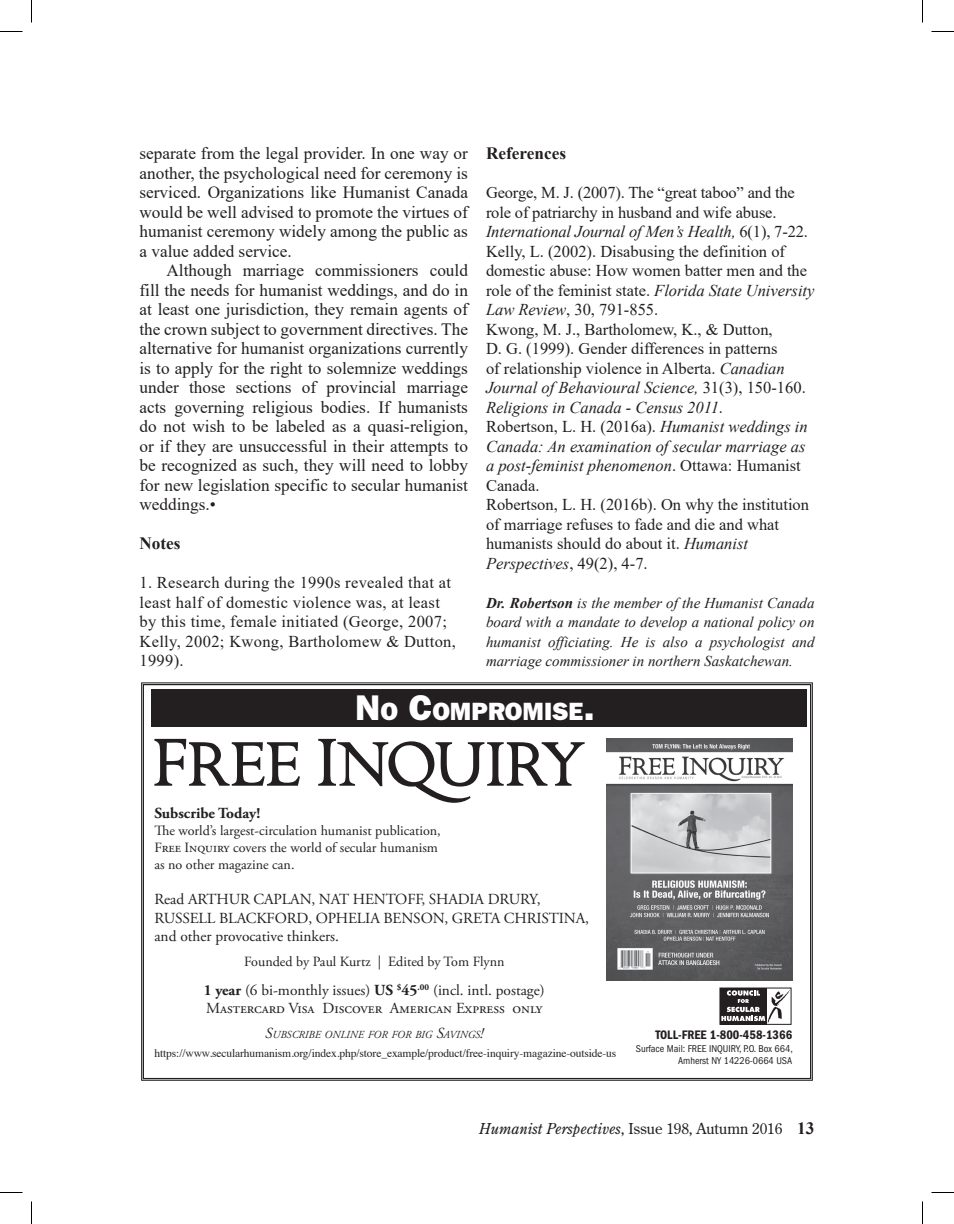
<style>
.page{position:relative;width:954px;height:1224px;background:#fff}
.page>*{position:absolute;margin:0;border:0;box-sizing:border-box;transform-origin:0 0}
.t1{font:25.05px "ITC Franklin Gothic Std Hvy";color:#fff}
.BaseText__no_space{font:17.25px/19.5px "Times New Roman";color:#231f20;text-align:justify}
.References__Title{font:700 17.25px "Times New Roman";color:#231f20}
.References{font:16.5px/19.5px "Times New Roman";color:#231f20}
.References-2{font:16.5px/19.5px "Times New Roman";letter-spacing:.02em;color:#231f20}
.References-3{font:italic 16.5px/19.5px "Times New Roman";color:#231f20}
.t2{font:15.3px/18.5px "Adobe Garamond Pro";letter-spacing:-.01em;color:#231f20}
.t3{font:700 15.3px "Adobe Garamond Pro";color:#231f20}
.HP_bionote{font:italic 15px/19.5px "Times New Roman";color:#231f20;text-align:justify}
.t4{font:italic 15px "Century Old Style";color:#231f20}
.t5{font:14.1px/17px "Adobe Garamond Pro";color:#231f20}
.t6{font:14.1px "Adobe Garamond Pro";letter-spacing:-.02em;color:#231f20}
.t7{font:12.75px "ITC Franklin Gothic Std Dm Cd";color:#231f20}
.t8{font:11.55px "Times";letter-spacing:-.01em;color:#231f20}
.t9{font:italic 10.8px "Adobe Garamond Pro";color:#231f20}
.t10{font:condensed 10.2px/12.3px "ITC Franklin Gothic Std";color:#231f20;text-align:right}
.s1{font-style:italic}
.s2{font-style:normal}
.s3{font-weight:700}
.s4{font-size:35.85px}
.s5{font-size:15.3px}
.s6{font-family:"Times New Roman";font-weight:700;font-style:normal;font-size:17.25px}
</style>
<div class="page">
<svg style="left:141px;top:682px;width:672px;height:399px"></svg>
<svg style="left:154px;top:739px;width:146px;height:47px"></svg>
<svg style="left:318px;top:739px;width:267px;height:64px"></svg>
<img style="left:606px;top:739px;width:186px;height:242px">
<div style="left:152px;top:689px;width:655px;height:38px;background:#231f20"></div>
<div style="left:720px;top:988px;width:71px;height:37px;border:1px solid #231f20"></div>
<div style="left:720px;top:988px;width:46px;height:36px;background:#231f20"></div>
<svg style="left:721px;top:990px;width:69px;height:33px"></svg>
<svg style="left:0;top:31px;width:22px;height:1px"></svg>
<svg style="left:932px;top:31px;width:22px;height:1px"></svg>
<svg style="left:0;top:1192px;width:22px;height:1px"></svg>
<svg style="left:932px;top:1192px;width:22px;height:1px"></svg>
<svg style="left:31px;top:0;width:1px;height:22px"></svg>
<svg style="left:31px;top:1202px;width:1px;height:22px"></svg>
<svg style="left:922px;top:0;width:1px;height:22px"></svg>
<svg style="left:922px;top:1202px;width:1px;height:22px"></svg>
<p class="BaseText__no_space" style="left:140px;top:143px;width:330px">separate from the legal provider. In one way or another, the psychological need for ceremony is serviced. Organizations like Humanist Canada would be well advised to promote the virtues of humanist ceremony widely among the public as a value added service.</p>
<p class="BaseText__no_space" style="left:140px;top:260px;width:330px;text-indent:27px">Although marriage commissioners could fill the needs for humanist weddings, and do in at least one jurisdiction, they remain agents of the crown subject to government directives. The alternative for humanist organizations currently is to apply for the right to solemnize weddings under those sections of provincial marriage acts governing religious bodies. If humanists do not wish to be labeled as a quasi-religion, or if they are unsuccessful in their attempts to be recognized as such, they will need to lobby for new legislation specific to secular humanist weddings.•</p>
<p class="References__Title" style="left:140px;top:531px;width:43px">Notes</p>
<p class="References-2" style="left:140px;top:572px;width:318px">1. Research during the 1990s revealed that at least half of domestic violence was, at least by this time, female initiated (George, 2007; Kelly, 2002; Kwong, Bartholomew &amp; Dutton, 1999).</p>
<p class="References__Title" style="left:486px;top:141px;width:82px">References</p>
<p class="References" style="left:486px;top:182px;width:324px">George, M. J. (2007). The “great taboo” and the role of patriarchy in husband and wife abuse.<br><span class="s1">International Journal of Men’s Health,</span> 6(1), 7-22.</p>
<p class="References" style="left:486px;top:241px;width:330px">Kelly, L. (2002). Disabusing the definition of domestic abuse: How women batter men and the role of the feminist state. <span class="s1">Florida State University Law Review</span>, 30, 791-855.</p>
<p class="References" style="left:486px;top:319px;width:321px">Kwong, M. J., Bartholomew, K., &amp; Dutton,<br>D. G. (1999). Gender differences in patterns<br>of relationship violence in Alberta. <span class="s1">Canadian Journal of Behavioural Science,</span> 31(3), 150-160.</p>
<p class="References-3" style="left:486px;top:397px;width:239px">Religions in Canada - Census 2011<span class="s2">.</span></p>
<p class="References-3" style="left:486px;top:416px;width:323px"><span class="s2">Robertson, L. H. (2016a).</span> Humanist weddings in Canada: An examination of secular marriage as a post-feminist phenomenon<span class="s2">. Ottawa: Humanist Canada.</span></p>
<p class="References" style="left:486px;top:494px;width:325px">Robertson, L. H. (2016b). On why the institution of marriage refuses to fade and die and what humanists should do about it. <span class="s1">Humanist Perspectives</span>, 49(2), 4-7.</p>
<p class="HP_bionote" style="left:486px;top:592px;width:330px"><span class="s3">Dr. Robertson</span> is the member of the Humanist Canada board with a mandate to develop a national policy on humanist officiating. He is also a psychologist and marriage commissioner in northern Saskatchewan.</p>
<p class="t1" style="left:355px;top:697px;width:241px"><span class="s4">N</span>O <span class="s4">C</span>OMPROMISE<span class="s4">.</span></p>
<p class="t3" style="left:154px;top:805px;width:107px">Subscribe Today!</p>
<p class="t5" style="left:154px;top:823px;width:288px">The world’s largest-circulation humanist publication,<br>Free Inquiry covers the world of secular humanism as no other magazine can.</p>
<p class="t2" style="left:154px;top:891px;width:436px">Read ARTHUR CAPLAN, NAT HENTOFF, SHADIA DRURY,<br>RUSSELL BLACKFORD, OPHELIA BENSON, GRETA CHRISTINA, and other provocative thinkers.</p>
<p class="t6" style="left:244px;top:953px;width:262px">Founded by Paul Kurtz | Edited by Tom Flynn</p>
<p class="t2" style="left:204px;top:981px;width:342px"><span class="s3">1 year</span> (6 bi-monthly issues) <span class="s3">US</span> <sup>$</sup><span class="s3">45</span><sup>.00</sup> (incl. intl. postage)<br>Mastercard Visa Discover American Express only</p>
<p class="t9" style="left:265px;top:1028px;width:220px"><span class="s5">S</span>UBSCRIBE ONLINE FOR FOR BIG <span class="s5">S</span>AVINGS<span class="s5">!</span></p>
<p class="t8" style="left:154px;top:1043px;width:464px">https://www.secularhumanism.org/index.php/store_example/product/free-inquiry-magazine-outside-us</p>
<p class="t7" style="left:656px;top:1028px;width:138px">TOLL-FREE 1-800-458-1366</p>
<p class="t10" style="left:636px;top:1042px;width:158px">Surface Mail: FREE INQUIRY, P.O. Box 664,<br>Amherst NY 14226-0664 USA</p>
<p class="t4" style="left:479px;top:1119px;width:337px">Humanist Perspectives<span class="s2">, Issue 198, Autumn 2016</span> <span class="s6">13</span></p>
</div>
